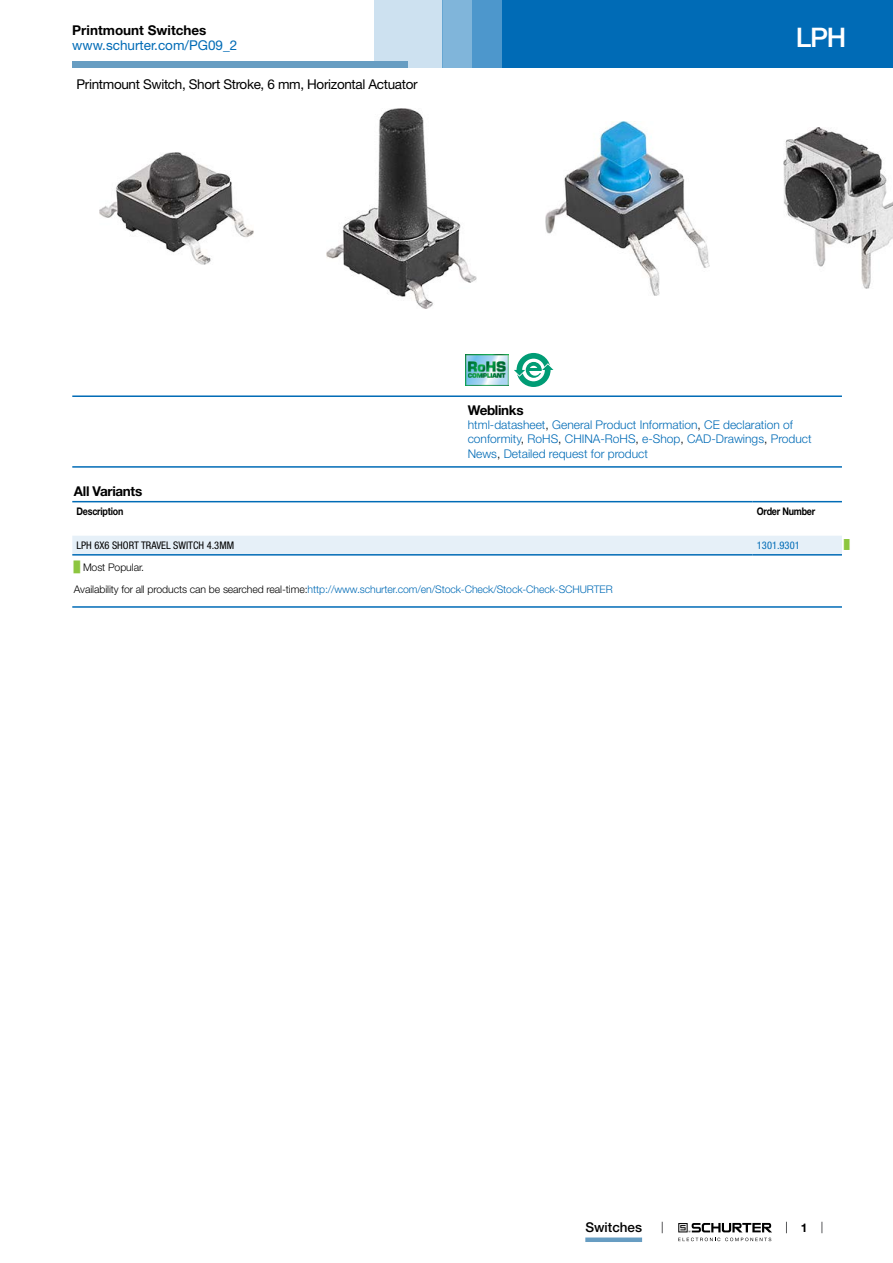
<style>
.page{position:relative;width:893px;height:1263px;background:#fff}
.page>*{position:absolute;margin:0;border:0;box-sizing:border-box;transform-origin:0 0}
.t1{font:500 27px "Helvetica Neue LT";color:#fff}
.t2{font:13.5px "Helvetica Neue LT";letter-spacing:-.025em;color:#000}
.t3{font:700 13.5px "Helvetica Neue LT";letter-spacing:-.01em;color:#000}
.t4{font:13.5px "Helvetica Neue LT";color:#006bb6}
.t5{font:500 13.5px "Helvetica Neue LT";color:#000}
.t6{font:300 12px/14.4px "Helvetica Neue LT";color:#006bb6}
.t7{font:700 12px "Helvetica Neue LT";color:#000}
.t8{font:300 10.5px/21.5px "Helvetica Neue LT";letter-spacing:-.01em;color:#000}
.t9{font:condensed 10.5px "Helvetica Neue LT";color:#000}
.t10{font:700 10.5px "Helvetica Neue LT";letter-spacing:-.025em;color:#000;scale:.85 1}
.t11{font:condensed 10.5px "Helvetica Neue LT";color:#006bb6}
.t12{font:9px "Arial Unicode MS";color:#8dc63f}
.s1{color:#000}
.s2{font-family:"Arial Unicode MS";font-weight:400;color:#8dc63f}
.s3{color:#006bb6}
</style>
<div class="page">
<svg style="left:678px;top:1223px;width:94px;height:18px"></svg>
<div style="left:502px;top:0;width:391px;height:68px;background:#006bb6"></div>
<div style="left:442px;top:0;width:30px;height:68px;background:#80b5da"></div>
<div style="left:472px;top:0;width:30px;height:68px;background:#4d97cc"></div>
<div style="left:374px;top:0;width:68px;height:68px;background:#cde1f0"></div>
<div style="left:72px;top:62px;width:336px;height:6px;background:#679dc2"></div>
<div style="left:585px;top:1237px;width:57px;height:5px;background:#679dc2"></div>
<img style="left:99px;top:153px;width:155px;height:111px">
<img style="left:327px;top:108px;width:150px;height:200px">
<img style="left:545px;top:121px;width:164px;height:174px">
<img style="left:784px;top:128px;width:109px;height:161px">
<img style="left:466px;top:354px;width:42px;height:32px">
<svg style="left:517px;top:353px;width:34px;height:34px"></svg>
<svg style="left:522px;top:359px;width:23px;height:22px"></svg>
<svg style="left:514px;top:362px;width:40px;height:15px"></svg>
<hr style="left:72px;top:395px;width:770px;height:2px;background:#006bb6">
<hr style="left:72px;top:466px;width:770px;height:2px;background:#006bb6">
<svg style="left:72px;top:502px;width:770px;height:1px"></svg>
<div style="left:72px;top:536px;width:770px;height:18px;background:#e6f0f8"></div>
<hr style="left:72px;top:501px;width:681px;height:1px;background:#006bb6">
<hr style="left:753px;top:501px;width:89px;height:1px;background:#006bb6">
<hr style="left:72px;top:554px;width:681px;height:2px;background:#006bb6">
<hr style="left:753px;top:554px;width:89px;height:2px;background:#006bb6">
<hr style="left:72px;top:606px;width:770px;height:2px;background:#006bb6">
<p class="t3" style="left:72px;top:22px;width:136px">Printmount Switches</p>
<p class="t4" style="left:72px;top:37px;width:166px">www.schurter.com/PG09_2</p>
<p class="t2" style="left:77px;top:76px;width:343px">Printmount Switch, Short Stroke, 6 mm, Horizontal Actuator</p>
<h1 class="t1" style="left:796px;top:21px;width:52px">LPH</h1>
<p class="t3" style="left:468px;top:402px;width:57px">Weblinks</p>
<p class="t6" style="left:468px;top:417px;width:345px">html-datasheet<span class="s1">,</span> General Product Information<span class="s1">,</span> CE declaration of conformity<span class="s1">,</span> RoHS<span class="s1">,</span> CHINA-RoHS<span class="s1">,</span> e-Shop<span class="s1">,</span> CAD-Drawings<span class="s1">,</span> Product<br>News<span class="s1">,</span> Detailed request for product</p>
<p class="t3" style="left:74px;top:483px;width:70px">All Variants</p>
<p class="t10" style="left:77px;top:505px;width:57px">Description</p>
<p class="t10" style="left:757px;top:505px;width:70px">Order Number</p>
<p class="t9" style="left:77px;top:539px;width:159px">LPH 6X6 SHORT TRAVEL SWITCH 4.3MM</p>
<p class="t11" style="left:757px;top:539px;width:44px">1301.9301</p>
<p class="t12" style="left:844px;top:539px;width:7px">█</p>
<p class="t8" style="left:74px;top:556px;width:540px"><span class="s2">█</span> Most Popular.<br>Availability for all products can be searched real-time:<span class="s3">http://www.schurter.com/en/Stock-Check/Stock-Check-SCHURTER</span></p>
<p class="t5" style="left:585px;top:1219px;width:58px">Switches</p>
<p class="t7" style="left:801px;top:1220px;width:8px">1</p>
</div>
